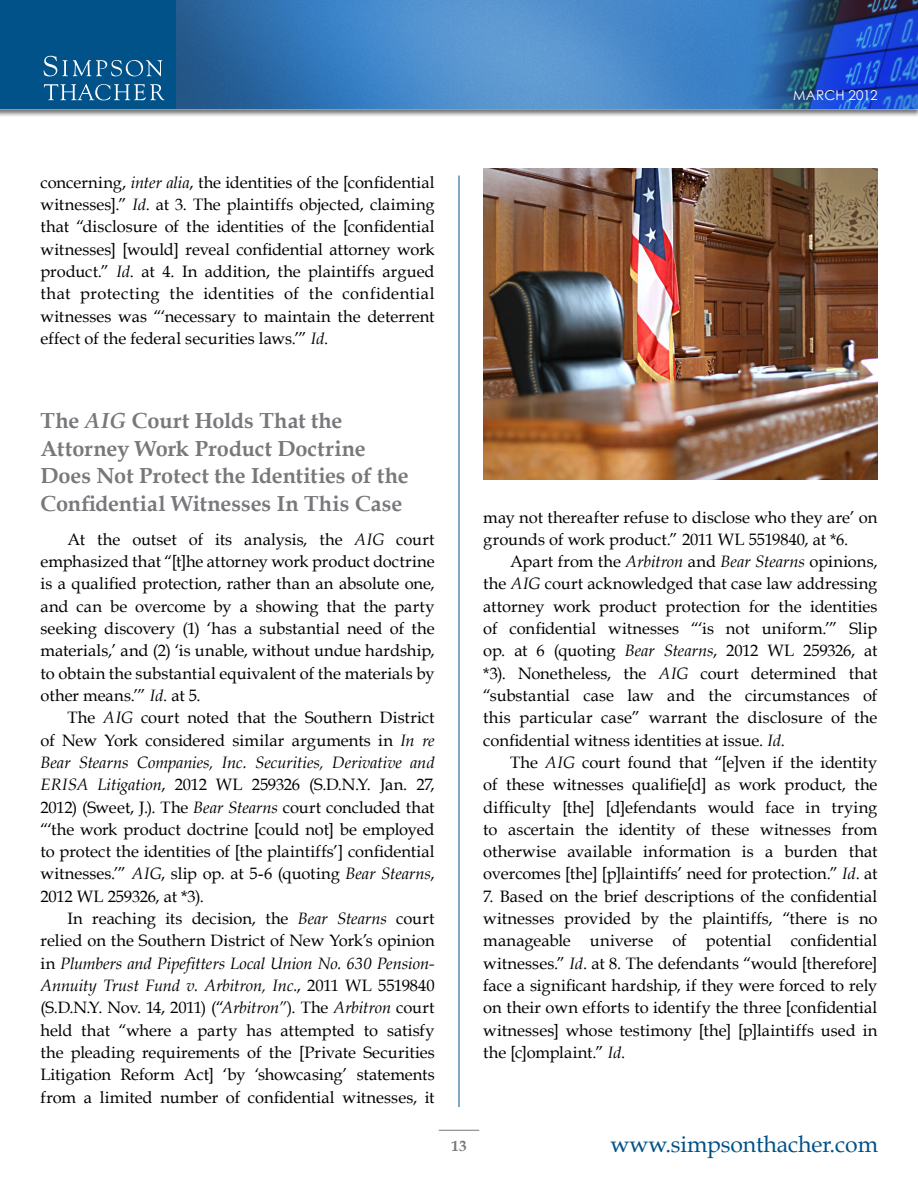
<style>
.page{position:relative;width:918px;height:1188px;background:#fff}
.page>*{position:absolute;margin:0;border:0;box-sizing:border-box;transform-origin:0 0}
.t1{font:22.95px "Book Antiqua";letter-spacing:-.005em;color:#005288}
.t2{font:700 21.75px/27.8px "Book Antiqua";color:#77787b}
.t3{font:16.5px/22.4px "Book Antiqua";color:#000;text-align:justify}
.t4{font:700 15px "Book Antiqua";color:#77787b}
.t5{font:13.5px "Century Gothic";letter-spacing:-.005em;color:#fff}
.s1{font-style:italic}
</style>
<div class="page">
<img style="left:0;top:108px;width:918px;height:8px">
<img style="left:177px;top:0;width:741px;height:109px">
<div style="left:0;top:0;width:176px;height:109px;background:#005288"></div>
<svg style="left:44px;top:56px;width:118px;height:20px"></svg>
<svg style="left:44px;top:84px;width:121px;height:16px"></svg>
<hr style="left:459px;top:176px;width:1px;height:931px;background:#005288">
<hr style="left:439px;top:1130px;width:40px;height:1px;background:#77787b">
<img style="left:483px;top:169px;width:395px;height:310px">
<p class="t5" style="left:793px;top:87px;width:24px">MARC</p>
<p class="t5" style="left:835px;top:87px;width:44px">H 2012</p>
<p class="t3" style="left:40px;top:171px;width:396px">concerning, <span class="s1">inter alia</span>, the identities of the [confidential witnesses].” <span class="s1">Id</span>. at 3. The plaintiffs objected, claiming that “disclosure of the identities of the [confidential witnesses] [would] reveal confidential attorney work product.” <span class="s1">Id</span>. at 4. In addition, the plaintiffs argued that protecting the identities of the confidential witnesses was “‘necessary to maintain the deterrent effect of the federal securities laws.’” <span class="s1">Id</span>.</p>
<h2 class="t2" style="left:40px;top:407px;width:370px">The <span class="s1">AIG</span> Court Holds That the Attorney Work Product Doctrine Does Not Protect the Identities of the Confidential Witnesses In This Case</h2>
<p class="t3" style="left:41px;top:528px;width:396px;text-indent:27px">At the outset of its analysis, the <span class="s1">AIG</span> court emphasized that “[t]he attorney work product doctrine is a qualified protection, rather than an absolute one, and can be overcome by a showing that the party seeking discovery (1) ‘has a substantial need of the materials,’ and (2) ‘is unable, without undue hardship, to obtain the substantial equivalent of the materials by other means.’” <span class="s1">Id</span>. at 5.</p>
<p class="t3" style="left:41px;top:707px;width:396px;text-indent:27px">The <span class="s1">AIG</span> court noted that the Southern District of New York considered similar arguments in <span class="s1">In re Bear Stearns Companies, Inc. Securities, Derivative and ERISA Litigation</span>, 2012 WL 259326 (S.D.N.Y. Jan. 27, 2012) (Sweet, J.). The <span class="s1">Bear Stearns</span> court concluded that “‘the work product doctrine [could not] be employed to protect the identities of [the plaintiffs’] confidential witnesses.’” <span class="s1">AIG</span>, slip op. at 5-6 (quoting <span class="s1">Bear Stearns</span>, 2012 WL 259326, at *3).</p>
<p class="t3" style="left:41px;top:907px;width:396px;text-indent:27px">In reaching its decision, the <span class="s1">Bear Stearns</span> court relied on the Southern District of New York’s opinion in <span class="s1">Plumbers and Pipefitters Local Union No. 630 Pension-Annuity Trust Fund v. Arbitron, Inc.</span>, 2011 WL 5519840 (S.D.N.Y. Nov. 14, 2011) (“<span class="s1">Arbitron”</span>). The <span class="s1">Arbitron</span> court held that “where a party has attempted to satisfy the pleading requirements of the [Private Securities Litigation Reform Act] ‘by ‘showcasing’ statements from a limited number of confidential witnesses, it</p>
<p class="t4" style="left:452px;top:1137px;width:16px">13</p>
<p class="t3" style="left:483px;top:506px;width:396px">may not thereafter refuse to disclose who they are’ on grounds of work product.” 2011 WL 5519840, at *6.</p>
<p class="t3" style="left:483px;top:550px;width:396px;text-indent:27px">Apart from the <span class="s1">Arbitron</span> and <span class="s1">Bear Stearns</span> opinions, the <span class="s1">AIG</span> court acknowledged that case law addressing attorney work product protection for the identities of confidential witnesses “‘is not uniform.’” Slip op. at 6 (quoting <span class="s1">Bear Stearns</span>, 2012 WL 259326, at *3). Nonetheless, the <span class="s1">AIG</span> court determined that “substantial case law and the circumstances of this particular case” warrant the disclosure of the confidential witness identities at issue. <span class="s1">Id</span>.</p>
<p class="t3" style="left:483px;top:751px;width:396px;text-indent:27px">The <span class="s1">AIG</span> court found that “[e]ven if the identity of these witnesses qualifie[d] as work product, the difficulty [the] [d]efendants would face in trying to ascertain the identity of these witnesses from otherwise available information is a burden that overcomes [the] [p]laintiffs’ need for protection.” <span class="s1">Id</span>. at</p>
<p class="t3" style="left:483px;top:885px;width:396px">7. Based on the brief descriptions of the confidential witnesses provided by the plaintiffs, “there is no manageable universe of potential confidential witnesses.” <span class="s1">Id</span>. at 8. The defendants “would [therefore] face a significant hardship, if they were forced to rely on their own efforts to identify the three [confidential witnesses] whose testimony [the] [p]laintiffs used in the [c]omplaint.” <span class="s1">Id</span>.</p>
<h1 class="t1" style="left:610px;top:1130px;width:269px">www.simpsonthacher.com</h1>
</div>
